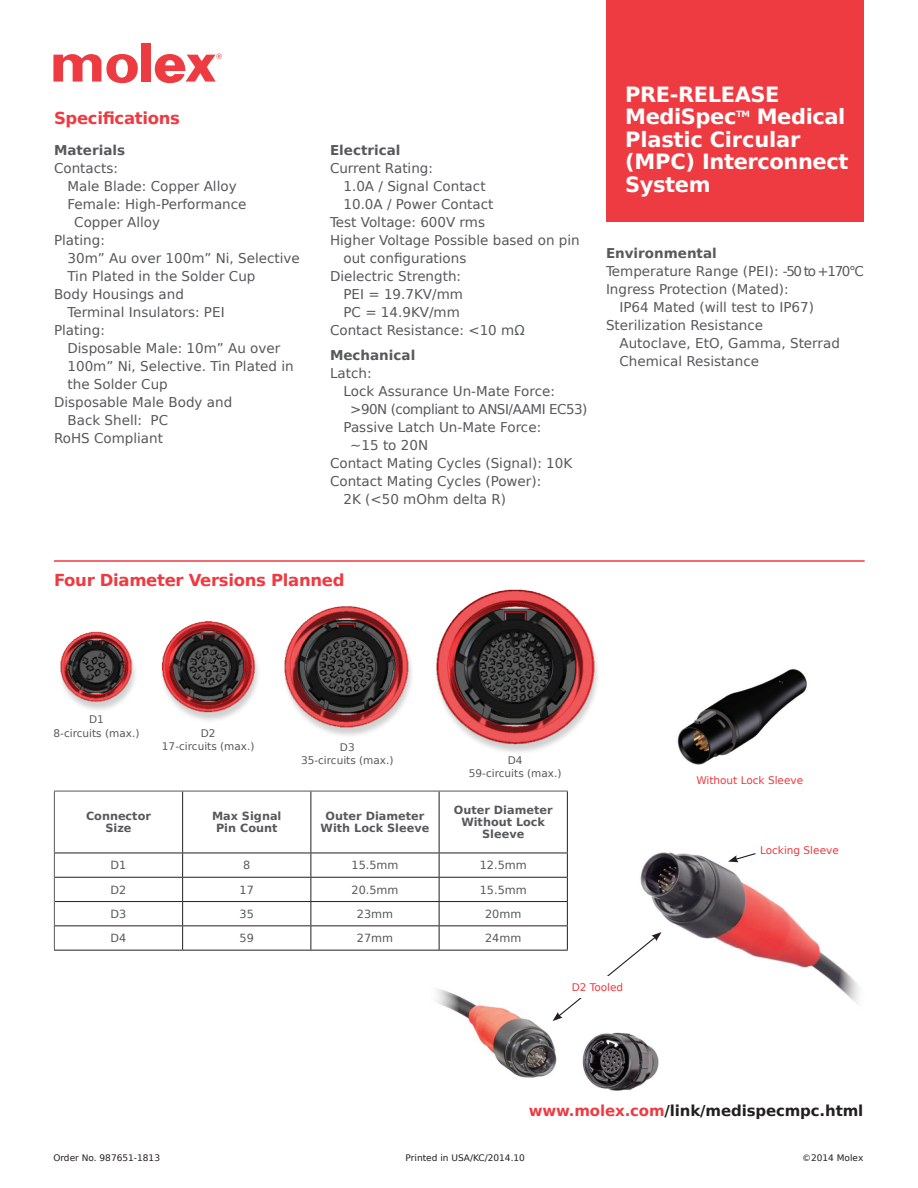
<style>
.page{position:relative;width:918px;height:1188px;background:#fff}
.page>*{position:absolute;margin:0;border:0;box-sizing:border-box;transform-origin:0 0}
.t1{font:700 21px/22.5px "Bitstream Vera Sans";letter-spacing:-.02em;color:#fff}
.t2{font:700 16.5px "Bitstream Vera Sans";letter-spacing:-.02em;color:#ee3a41}
.t3{font:700 15px "Bitstream Vera Sans";letter-spacing:-.01em;color:#231f20}
.t4{font:13.5px "Bitstream Vera Sans";color:#57585a}
.t5{font:700 13.5px "Bitstream Vera Sans";color:#57585a}
.t6{font:13.5px "Bitstream Vera Sans";letter-spacing:-.035em;color:#57585a}
.t7{font:700 11.25px/12px "Bitstream Vera Sans";color:#57585a;text-align:center}
.t8{font:11.25px "Bitstream Vera Sans";color:#57585a}
.t9{font:10.5px/13.5px "Bitstream Vera Sans";color:#57585a;text-align:center}
.t10{font:10.5px "Bitstream Vera Sans";color:#ee3a41}
.t11{font:9px "Bitstream Vera Sans";color:#231f20}
.t12{font:700 8.55px "Bitstream Vera Sans";color:#fff}
.s1{color:#ee3a41}
</style>
<div class="page">
<div style="left:141px;top:43px;width:10px;height:39px;background:#ee3a41"></div>
<svg style="left:53px;top:54px;width:85px;height:29px"></svg>
<svg style="left:155px;top:53px;width:67px;height:30px"></svg>
<div style="left:606px;top:0;width:258px;height:221px;background:#ee3a41"></div>
<img style="left:660px;top:852px;width:175px;height:128px">
<img style="left:427px;top:949px;width:260px;height:142px">
<hr style="left:182px;top:791px;width:1px;height:62px;background:#231f20">
<hr style="left:310px;top:791px;width:1px;height:62px;background:#231f20">
<hr style="left:439px;top:791px;width:1px;height:62px;background:#231f20">
<hr style="left:567px;top:791px;width:1px;height:62px;background:#231f20">
<hr style="left:55px;top:853px;width:128px;height:1px;background:#231f20">
<hr style="left:183px;top:853px;width:128px;height:1px;background:#231f20">
<hr style="left:311px;top:853px;width:128px;height:1px;background:#231f20">
<hr style="left:439px;top:853px;width:129px;height:1px;background:#231f20">
<hr style="left:55px;top:877px;width:128px;height:1px;background:#231f20">
<hr style="left:183px;top:877px;width:128px;height:1px;background:#231f20">
<hr style="left:311px;top:877px;width:128px;height:1px;background:#231f20">
<hr style="left:439px;top:877px;width:129px;height:1px;background:#231f20">
<hr style="left:55px;top:901px;width:128px;height:1px;background:#231f20">
<hr style="left:183px;top:901px;width:128px;height:1px;background:#231f20">
<hr style="left:311px;top:901px;width:128px;height:1px;background:#231f20">
<hr style="left:439px;top:901px;width:129px;height:1px;background:#231f20">
<hr style="left:55px;top:925px;width:128px;height:1px;background:#231f20">
<hr style="left:183px;top:925px;width:128px;height:1px;background:#231f20">
<svg style="left:182px;top:853px;width:1px;height:97px"></svg>
<hr style="left:311px;top:925px;width:128px;height:1px;background:#231f20">
<svg style="left:310px;top:853px;width:1px;height:97px"></svg>
<hr style="left:439px;top:925px;width:129px;height:1px;background:#231f20">
<svg style="left:439px;top:853px;width:1px;height:97px"></svg>
<hr style="left:54px;top:950px;width:129px;height:1px;background:#231f20">
<hr style="left:183px;top:950px;width:128px;height:1px;background:#231f20">
<hr style="left:311px;top:950px;width:128px;height:1px;background:#231f20">
<hr style="left:439px;top:950px;width:129px;height:1px;background:#231f20">
<hr style="left:54px;top:791px;width:129px;height:1px;background:#57585a">
<hr style="left:54px;top:791px;width:1px;height:62px;background:#57585a">
<hr style="left:183px;top:791px;width:128px;height:1px;background:#57585a">
<hr style="left:311px;top:791px;width:128px;height:1px;background:#57585a">
<hr style="left:439px;top:791px;width:129px;height:1px;background:#57585a">
<svg style="left:54px;top:853px;width:1px;height:97px"></svg>
<hr style="left:54px;top:560px;width:811px;height:2px;background:#ee3a41">
<img style="left:60px;top:589px;width:538px;height:163px">
<img style="left:677px;top:669px;width:130px;height:95px">
<svg style="left:427px;top:964px;width:32px;height:67px"></svg>
<svg style="left:830px;top:963px;width:29px;height:40px"></svg>
<svg style="left:553px;top:853px;width:109px;height:168px"></svg>
<div style="left:550px;top:976px;width:95px;height:22px;background:#fff"></div>
<div style="left:727px;top:839px;width:145px;height:22px;background:#fff"></div>
<svg style="left:728px;top:853px;width:29px;height:9px"></svg>
<p class="t2" style="left:54px;top:108px;width:127px">Specifications</p>
<p class="t5" style="left:54px;top:143px;width:73px">Materials</p>
<p class="t4" style="left:54px;top:161px;width:66px">Contacts:</p>
<p class="t4" style="left:68px;top:179px;width:171px">Male Blade: Copper Alloy</p>
<p class="t4" style="left:68px;top:197px;width:181px">Female: High-Performance</p>
<p class="t4" style="left:74px;top:215px;width:87px">Copper Alloy</p>
<p class="t4" style="left:54px;top:233px;width:52px">Plating:</p>
<p class="t4" style="left:68px;top:251px;width:234px">30m” Au over 100m” Ni, Selective</p>
<p class="t4" style="left:68px;top:269px;width:189px">Tin Plated in the Solder Cup</p>
<p class="t4" style="left:54px;top:287px;width:132px">Body Housings and</p>
<p class="t4" style="left:68px;top:305px;width:159px">Terminal Insulators: PEI</p>
<p class="t4" style="left:54px;top:323px;width:52px">Plating:</p>
<p class="t4" style="left:68px;top:341px;width:214px">Disposable Male: 10m” Au over</p>
<p class="t4" style="left:68px;top:359px;width:228px">100m” Ni, Selective. Tin Plated in</p>
<p class="t4" style="left:68px;top:377px;width:102px">the Solder Cup</p>
<p class="t4" style="left:54px;top:395px;width:180px">Disposable Male Body and</p>
<p class="t4" style="left:68px;top:413px;width:102px">Back Shell: PC</p>
<p class="t4" style="left:54px;top:431px;width:111px">RoHS Compliant</p>
<p class="t5" style="left:330px;top:143px;width:72px">Electrical</p>
<p class="t4" style="left:330px;top:161px;width:105px">Current Rating:</p>
<p class="t4" style="left:344px;top:179px;width:144px">1.0A / Signal Contact</p>
<p class="t4" style="left:344px;top:197px;width:152px">10.0A / Power Contact</p>
<p class="t4" style="left:330px;top:215px;width:157px">Test Voltage: 600V rms</p>
<p class="t4" style="left:330px;top:233px;width:251px">Higher Voltage Possible based on pin</p>
<p class="t4" style="left:344px;top:251px;width:125px">out configurations</p>
<p class="t4" style="left:330px;top:269px;width:133px">Dielectric Strength:</p>
<p class="t4" style="left:344px;top:287px;width:121px">PEI = 19.7KV/mm</p>
<p class="t4" style="left:344px;top:305px;width:118px">PC = 14.9KV/mm</p>
<p class="t4" style="left:330px;top:323px;width:196px">Contact Resistance: &lt;10 mΩ</p>
<p class="t5" style="left:330px;top:347px;width:87px">Mechanical</p>
<p class="t4" style="left:330px;top:365px;width:43px">Latch:</p>
<p class="t4" style="left:344px;top:383px;width:213px">Lock Assurance Un-Mate Force:</p>
<p class="t6" style="left:350px;top:401px;width:239px">&gt;90N (compliant to ANSI/AAMI EC53)</p>
<p class="t4" style="left:344px;top:419px;width:199px">Passive Latch Un-Mate Force:</p>
<p class="t4" style="left:350px;top:437px;width:79px">~15 to 20N</p>
<p class="t4" style="left:330px;top:455px;width:244px">Contact Mating Cycles (Signal): 10K</p>
<p class="t4" style="left:330px;top:473px;width:213px">Contact Mating Cycles (Power):</p>
<p class="t4" style="left:344px;top:491px;width:164px">2K (&lt;50 mOhm delta R)</p>
<h1 class="t1" style="left:625px;top:83px;width:156px">PRE-RELEASE<br>MediSpec</h1>
<h1 class="t1" style="left:625px;top:106px;width:225px;text-indent:132px">Medical<br>Plastic Circular (MPC) Interconnect<br>System</h1>
<p class="t12" style="left:736px;top:109px;width:16px">tm</p>
<p class="t5" style="left:606px;top:245px;width:112px">Environmental</p>
<p class="t4" style="left:606px;top:263px;width:259px">Temperature Range (PEI): -50 to +170°C</p>
<p class="t4" style="left:606px;top:281px;width:184px">Ingress Protection (Mated):</p>
<p class="t4" style="left:620px;top:299px;width:196px">IP64 Mated (will test to IP67)</p>
<p class="t4" style="left:606px;top:317px;width:159px">Sterilization Resistance</p>
<p class="t4" style="left:620px;top:335px;width:222px">Autoclave, EtO, Gamma, Sterrad</p>
<p class="t4" style="left:620px;top:353px;width:141px">Chemical Resistance</p>
<p class="t2" style="left:54px;top:571px;width:292px">Four Diameter Versions Planned</p>
<p class="t9" style="left:54px;top:713px;width:87px">D1<br>8-circuits (max.)</p>
<p class="t9" style="left:162px;top:726px;width:94px">D2<br>17-circuits (max.)</p>
<p class="t9" style="left:301px;top:740px;width:94px">D3<br>35-circuits (max.)</p>
<p class="t9" style="left:469px;top:753px;width:94px">D4<br>59-circuits (max.)</p>
<p class="t7" style="left:86px;top:810px;width:66px">Connector<br>Size</p>
<p class="t7" style="left:212px;top:810px;width:71px">Max Signal<br>Pin Count</p>
<p class="t7" style="left:321px;top:810px;width:110px">Outer Diameter<br>With Lock Sleeve</p>
<p class="t7" style="left:454px;top:804px;width:100px">Outer Diameter<br>Without Lock<br>Sleeve</p>
<p class="t8" style="left:111px;top:859px;width:17px">D1</p>
<p class="t8" style="left:243px;top:859px;width:9px">8</p>
<p class="t8" style="left:352px;top:859px;width:48px">15.5mm</p>
<p class="t8" style="left:480px;top:859px;width:48px">12.5mm</p>
<p class="t8" style="left:111px;top:883px;width:17px">D2</p>
<p class="t8" style="left:240px;top:883px;width:16px">17</p>
<p class="t8" style="left:352px;top:883px;width:48px">20.5mm</p>
<p class="t8" style="left:480px;top:883px;width:48px">15.5mm</p>
<p class="t8" style="left:111px;top:908px;width:17px">D3</p>
<p class="t8" style="left:240px;top:908px;width:16px">35</p>
<p class="t8" style="left:357px;top:908px;width:38px">23mm</p>
<p class="t8" style="left:485px;top:908px;width:38px">20mm</p>
<p class="t8" style="left:111px;top:932px;width:17px">D4</p>
<p class="t8" style="left:240px;top:932px;width:16px">59</p>
<p class="t8" style="left:357px;top:932px;width:38px">27mm</p>
<p class="t8" style="left:485px;top:932px;width:38px">24mm</p>
<p class="t10" style="left:696px;top:774px;width:108px">Without Lock Sleeve</p>
<p class="t10" style="left:760px;top:844px;width:80px">Locking Sleeve</p>
<p class="t10" style="left:572px;top:981px;width:53px">D2 Tooled</p>
<p class="t3" style="left:529px;top:1102px;width:336px"><span class="s1">www.molex.com</span>/link/medispecmpc.html</p>
<p class="t11" style="left:53px;top:1152px;width:108px">Order No. 987651-1813</p>
<p class="t11" style="left:406px;top:1152px;width:121px">Printed in USA/KC/2014.10</p>
<p class="t11" style="left:802px;top:1152px;width:63px">©2014 Molex</p>
</div>
